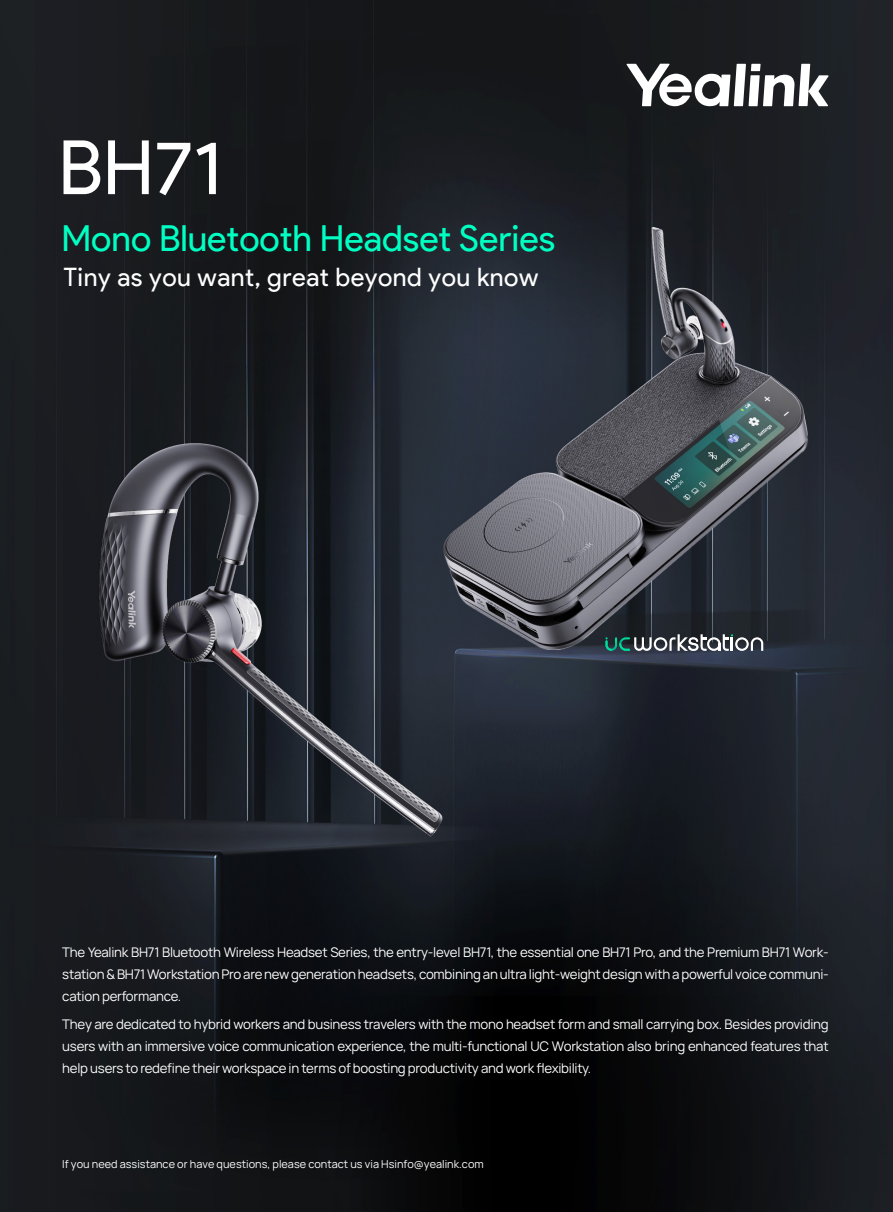
<style>
.page{position:relative;width:893px;height:1212px;background:#fff}
.page>*{position:absolute;margin:0;border:0;box-sizing:border-box;transform-origin:0 0}
.t1{font:75px "Product Sans";color:#fff}
.t2{font:36px "Product Sans";color:#00ffc2}
.t3{font:25.5px "Product Sans";letter-spacing:.02em;color:#fff}
.t4{font:12.75px/21.9px "Manrope 3";letter-spacing:-.02em;color:#fff;text-align:justify}
.t5{font:10.5px "Manrope 3";color:#fff}
</style>
<div class="page">
<img style="left:0;top:0;width:893px;height:1212px">
<svg style="left:626px;top:64px;width:203px;height:42px"></svg>
<svg style="left:605px;top:634px;width:158px;height:17px"></svg>
<h1 class="t1" style="left:58px;top:126px;width:166px">BH71</h1>
<h2 class="t2" style="left:61px;top:218px;width:495px">Mono Bluetooth Headset Series</h2>
<h3 class="t3" style="left:63px;top:263px;width:476px">Tiny as you want, great beyond you know</h3>
<p class="t4" style="left:62px;top:941px;width:768px">The Yealink BH71 Bluetooth Wireless Headset Series, the entry-level BH71, the essential one BH71 Pro, and the Premium BH71 Work&shy;station &amp; BH71 Workstation Pro are new generation headsets, combining an ultra light-weight design with a powerful voice communi&shy;cation performance.</p>
<p class="t4" style="left:62px;top:1013px;width:768px">They are dedicated to hybrid workers and business travelers with the mono headset form and small carrying box. Besides providing users with an immersive voice communication experience, the multi-functional UC Workstation also bring enhanced features that help users to redefine their workspace in terms of boosting productivity and work flexibility.</p>
<p class="t5" style="left:62px;top:1157px;width:423px">If you need assistance or have questions, please contact us via Hsinfo@yealink.com</p>
</div>
